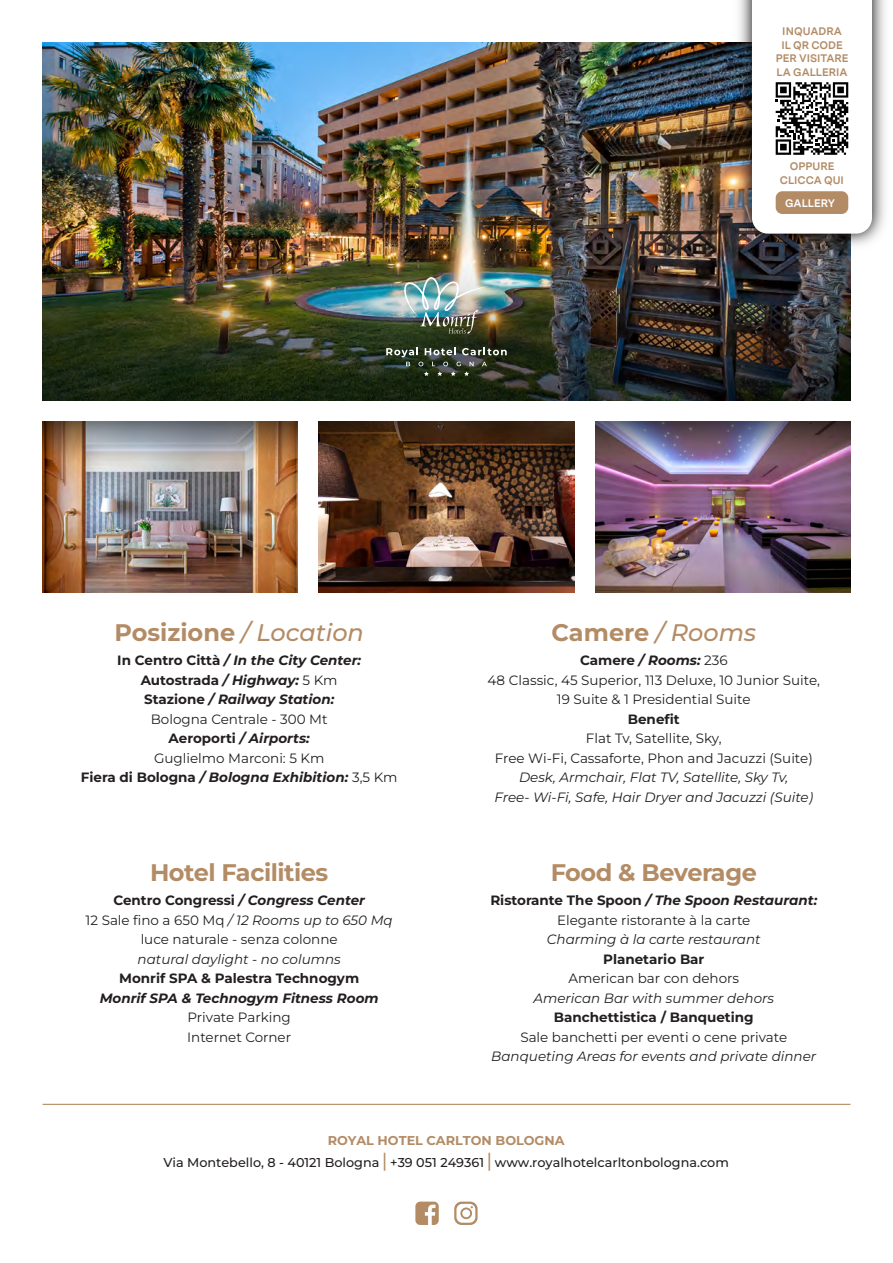
<style>
.page{position:relative;width:893px;height:1263px;background:#fff}
.page>*{position:absolute;margin:0;border:0;box-sizing:border-box;transform-origin:0 0}
.t1{font:700 24px "Montserrat";letter-spacing:-.02em;color:#b38c66}
.t2{font:700 24px "Montserrat";color:#b38c66}
.t3{font:13.5px/19.5px "Montserrat";color:#231f20;text-align:center}
.t4{font:italic 700 13.5px/19.5px "Montserrat";color:#231f20;text-align:center}
.t5{font:italic 13.5px/19.5px "Montserrat";color:#231f20;text-align:center}
.t6{font:700 13.5px "Montserrat";color:#231f20}
.t7{font:500 12.75px/22.5px "Montserrat";color:#231f20;text-align:center}
.t8{font:700 10.95px/13.6px "Messina Sans";color:#b38c66;text-align:center}
.t9{font:700 10.95px "Messina Sans";color:#fff}
.s1{font-weight:500;font-style:italic}
.s2{font-style:normal}
.s3{font-weight:400;font-style:normal}
.s4{font-weight:700}
.s5{font-weight:700;font-style:italic}
.s6{font-style:italic}
.s7{font-weight:700;color:#b38c66}
.s8{font-weight:600;font-size:19.2px;color:#b38c66}
</style>
<div class="page">
<hr style="left:43px;top:1104px;width:807px;height:1px;background:#b38c66">
<img style="left:43px;top:43px;width:655px;height:207px">
<img style="left:43px;top:462px;width:255px;height:130px">
<img style="left:319px;top:462px;width:255px;height:130px">
<img style="left:595px;top:462px;width:255px;height:130px">
<img style="left:43px;top:250px;width:807px;height:151px">
<img style="left:43px;top:422px;width:255px;height:40px">
<svg style="left:319px;top:422px;width:255px;height:40px;background:#412612"></svg>
<img style="left:595px;top:422px;width:255px;height:40px">
<svg style="left:386px;top:348px;width:121px;height:28px;background:#454e40"></svg>
<img style="left:403px;top:277px;width:86px;height:57px">
<img style="left:698px;top:0;width:187px;height:288px">
<svg style="left:752px;top:0;width:120px;height:234px"></svg>
<svg style="left:454px;top:1201px;width:24px;height:24px"></svg>
<svg style="left:415px;top:1201px;width:24px;height:24px"></svg>
<p class="t8" style="left:776px;top:24px;width:74px">INQUADRA<br>IL QR CODE<br>PER VISITARE<br>LA GALLERIA</p>
<p class="t8" style="left:780px;top:159px;width:66px">OPPURE<br>CLICCA QUI</p>
<p class="t9" style="left:785px;top:195px;width:52px">GALLERY</p>
<h1 class="t2" style="left:114px;top:617px;width:251px">Posizione <span class="s1">/ Location</span></h1>
<p class="t4" style="left:81px;top:650px;width:318px"><span class="s2">In Centro Città</span> / In the City Center:<br><span class="s2">Autostrada</span> / Highway: <span class="s3">5 Km<br></span><span class="s2">Stazione</span> / Railway Station:<br><span class="s3">Bologna Centrale - 300 Mt<br></span><span class="s2">Aeroporti</span> / Airports:<br><span class="s3">Guglielmo Marconi: 5 Km<br></span><span class="s2">Fiera di Bologna</span> / Bologna Exhibition: <span class="s3">3,5 Km</span></p>
<h1 class="t1" style="left:150px;top:857px;width:180px">Hotel Facilities</h1>
<p class="t3" style="left:86px;top:890px;width:309px"><span class="s4">Centro Congressi</span> <span class="s5">/ Congress Center<br></span>12 Sale fino a 650 Mq <span class="s6">/ 12 Rooms up to 650 Mq </span>luce naturale - senza colonne</p>
<p class="t5" style="left:138px;top:949px;width:205px">natural daylight - no columns</p>
<p class="t6" style="left:119px;top:969px;width:241px">Monrif SPA &amp; Palestra Technogym</p>
<p class="t4" style="left:100px;top:988px;width:280px">Monrif SPA &amp; Technogym Fitness Room</p>
<p class="t3" style="left:187px;top:1007px;width:106px;text-align:left">Private Parking<br>Internet Corner</p>
<h1 class="t1" style="left:551px;top:617px;width:206px">Camere <span class="s1">/ Rooms</span></h1>
<p class="t3" style="left:488px;top:650px;width:334px"><span class="s4">Camere</span> <span class="s5">/ Rooms:</span> 236<br>48 Classic, 45 Superior, 113 Deluxe, 10 Junior Suite,<br>19 Suite &amp; 1 Presidential Suite</p>
<p class="t6" style="left:628px;top:710px;width:54px">Benefit</p>
<p class="t3" style="left:495px;top:728px;width:319px">Flat Tv, Satellite, Sky,<br>Free Wi-Fi, Cassaforte, Phon and Jacuzzi (Suite)</p>
<p class="t5" style="left:494px;top:767px;width:320px">Desk, Armchair, Flat TV, Satellite, Sky Tv,<br>Free- Wi-Fi, Safe, Hair Dryer and Jacuzzi (Suite)</p>
<h1 class="t1" style="left:551px;top:857px;width:208px">Food &amp; Beverage</h1>
<p class="t3" style="left:490px;top:890px;width:328px"><span class="s4">Ristorante The Spoon</span> <span class="s5">/ The Spoon Restaurant:<br></span>Elegante ristorante à la carte</p>
<p class="t5" style="left:547px;top:929px;width:215px">Charming à la carte restaurant</p>
<p class="t6" style="left:603px;top:950px;width:103px">Planetario Bar</p>
<p class="t3" style="left:568px;top:968px;width:172px">American bar con dehors</p>
<p class="t5" style="left:533px;top:988px;width:242px">American Bar with summer dehors</p>
<p class="t6" style="left:554px;top:1008px;width:201px">Banchettistica / Banqueting</p>
<p class="t3" style="left:520px;top:1027px;width:268px">Sale banchetti per eventi o cene private</p>
<p class="t5" style="left:491px;top:1046px;width:326px">Banqueting Areas for events and private dinner</p>
<p class="t7" style="left:163px;top:1128px;width:567px"><span class="s7">ROYAL HOTEL CARLTON BOLOGNA<br></span>Via Montebello, 8 - 40121 Bologna <span class="s8">|</span> +39 051 249361 <span class="s8">|</span> www.royalhotelcarltonbologna.com</p>
</div>
